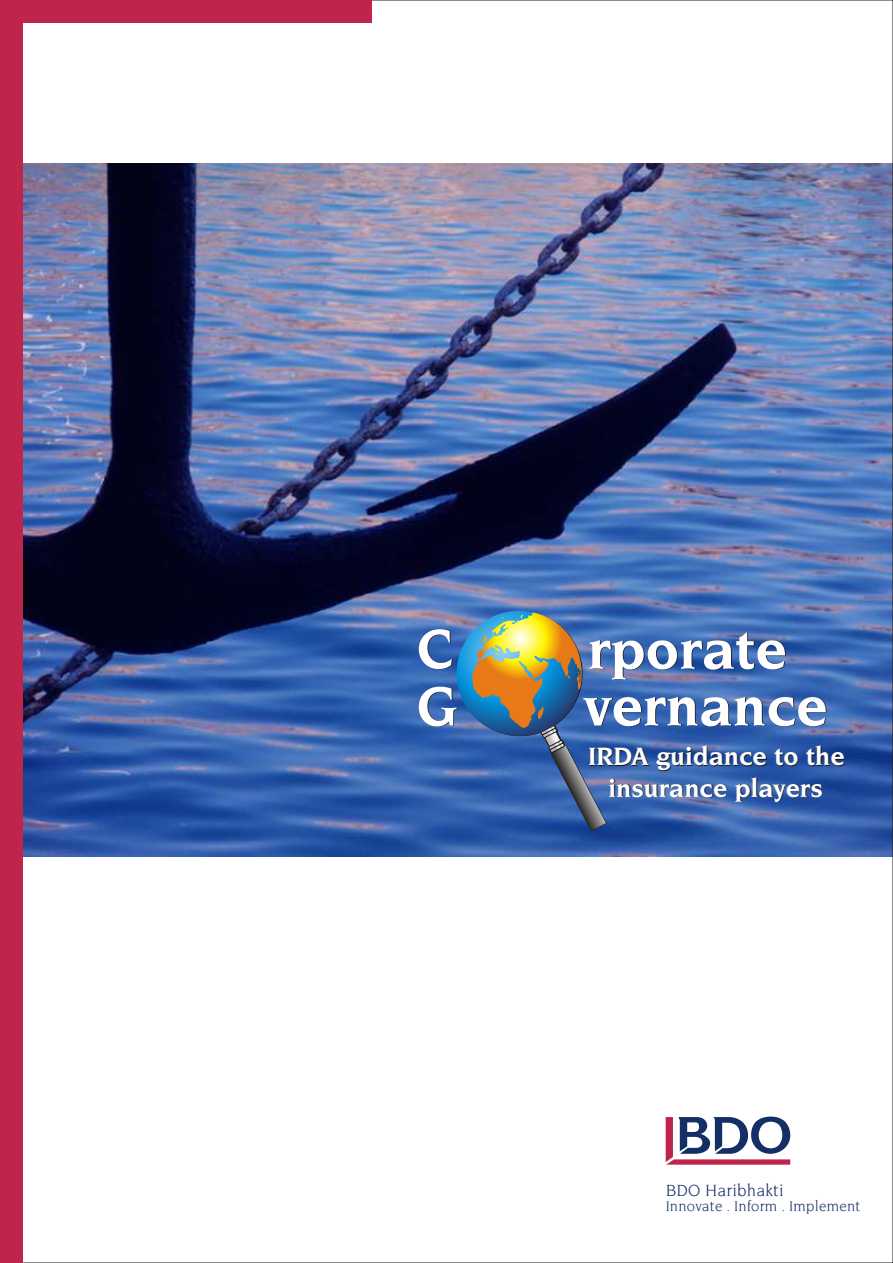
<style>
.page{position:relative;width:893px;height:1263px;background:#fff}
.page>*{position:absolute;margin:0;border:0;box-sizing:border-box;transform-origin:0 0}
.t1{font:700 58.05px/56.7px "Novarese IT Cby BT";color:#fff}
.t2{font:700 26.4px/31.2px "Novarese IT Cby BT";color:#fff;text-align:center}
.t3{font:17.55px "Novarese";color:#142e66}
.t4{font:15.3px "Novarese";color:#142e66}
</style>
<div class="page">
<img style="left:23px;top:164px;width:868px;height:692px">
<svg style="left:666px;top:1116px;width:124px;height:49px"></svg>
<div style="left:0;top:0;width:23px;height:1263px;background:#bf244a"></div>
<div style="left:0;top:0;width:371px;height:23px;background:#bf244a"></div>
<svg style="left:457px;top:611px;width:125px;height:125px"></svg>
<svg style="left:472px;top:614px;width:135px;height:217px;background:#60788f"></svg>
<h1 class="t1" style="left:417px;top:624px;width:42px;line-height:57.3px">C<br>G</h1>
<h1 class="t1" style="left:584px;top:625px;width:245px">rporate vernance</h1>
<p class="t2" style="left:588px;top:743px;width:258px">IRDA guidance to the insurance players</p>
<p class="t3" style="left:666px;top:1183px;width:120px">BDO Haribhakti</p>
<p class="t4" style="left:666px;top:1200px;width:197px">Innovate . Inform . Implement</p>
</div>
